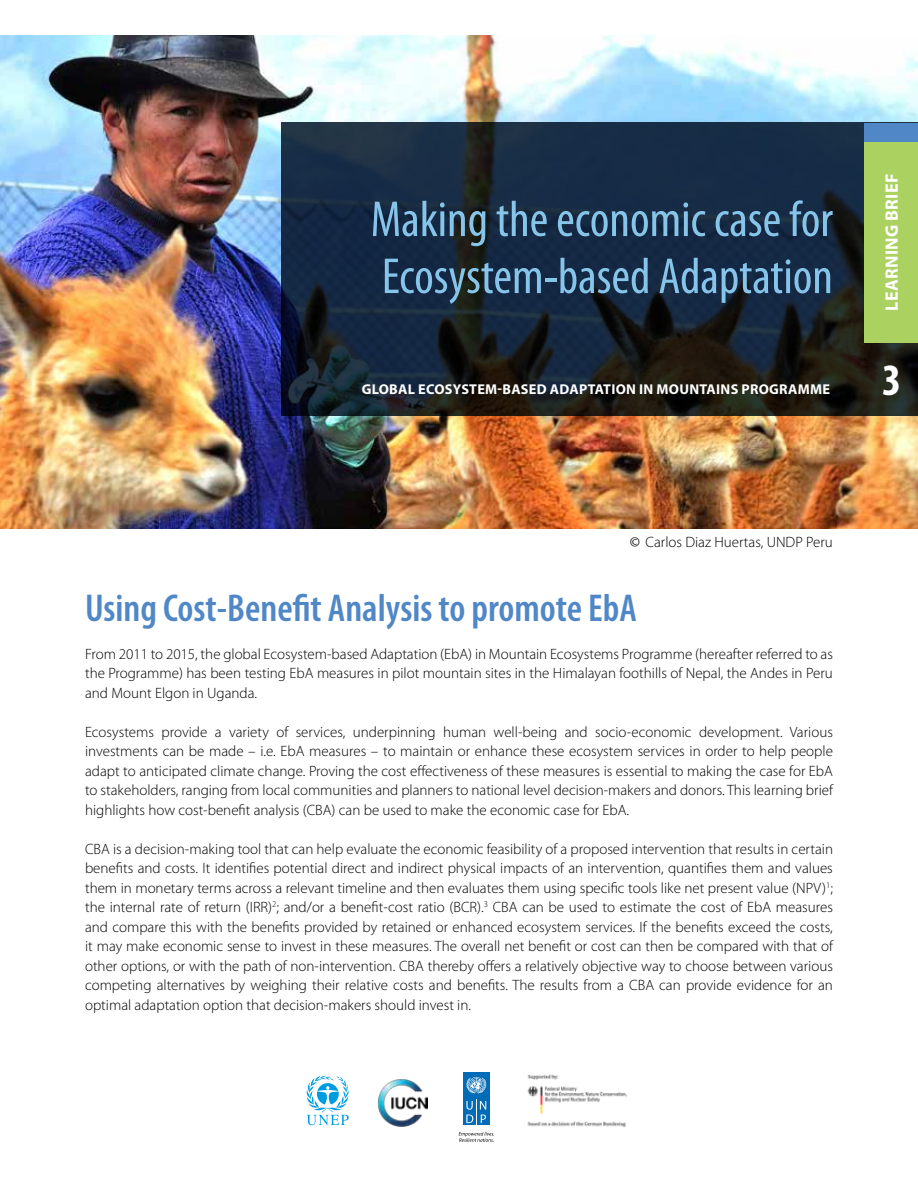
<style>
.page{position:relative;width:918px;height:1188px;background:#fff}
.page>*{position:absolute;margin:0;border:0;box-sizing:border-box;transform-origin:0 0}
.t1{font:condensed 51px/57px "Myriad Pro";color:#86c4ea}
.t2{font:700 condensed 45px "Myriad Pro";color:#fff}
.t3{font:600 condensed 39px "Myriad Pro";color:#5087c7}
.t4{font:700 18px "Myriad Pro";letter-spacing:.02em;color:#fff}
.t5{font:300 15px/19.5px "Myriad Pro";color:#000;text-align:justify}
.t6{font:700 14.25px "Myriad Pro";letter-spacing:.02em;color:#fff}
.s1{font-weight:400;font-style:italic}
</style>
<div class="page">
<img style="left:0;top:35px;width:918px;height:493px">
<svg style="left:281px;top:123px;width:637px;height:293px;background:#172434"></svg>
<div style="left:864px;top:140px;width:54px;height:203px;background:#abd261"></div>
<div style="left:864px;top:123px;width:54px;height:18px;background:#5087c7"></div>
<img style="left:527px;top:1074px;width:100px;height:54px">
<div style="left:463px;top:1099px;width:13px;height:13px;background:#006bb6"></div>
<svg style="left:477px;top:1099px;width:12px;height:13px"></svg>
<div style="left:477px;top:1112px;width:12px;height:13px;background:#006bb6"></div>
<svg style="left:480px;top:1101px;width:6px;height:22px"></svg>
<div style="left:463px;top:1112px;width:13px;height:13px;background:#006bb6"></div>
<svg style="left:466px;top:1101px;width:7px;height:22px"></svg>
<div style="left:463px;top:1072px;width:26px;height:26px;background:#006bb6"></div>
<svg style="left:466px;top:1077px;width:20px;height:17px"></svg>
<svg style="left:459px;top:1132px;width:35px;height:10px"></svg>
<img style="left:378px;top:1079px;width:49px;height:47px">
<svg style="left:306px;top:1076px;width:43px;height:49px"></svg>
<h1 class="t1" style="left:371px;top:192px;width:464px">Making the economic case for<br>Ecosystem-based Adaptation</h1>
<p class="t6" style="left:362px;top:381px;width:470px">GLOBAL ECOSYSTEM-BASED ADAPTATION IN MOUNTAINS PROGRAMME</p>
<p class="t4" style="left:882px;top:311px;width:139px;rotate:-90deg">LEARNING BRIEF</p>
<h2 class="t2" style="left:882px;top:355px;width:21px">3</h2>
<p class="t5" style="left:629px;top:533px;width:205px"><span class="s1">©</span> Carlos Diaz Huertas, UNDP Peru</p>
<h3 class="t3" style="left:85px;top:587px;width:553px">Using Cost-Benefit Analysis to promote EbA</h3>
<p class="t5" style="left:85px;top:644px;width:749px">From 2011 to 2015, the global Ecosystem-based Adaptation (EbA) in Mountain Ecosystems Programme (hereafter referred to as the Programme) has been testing EbA measures in pilot mountain sites in the Himalayan foothills of Nepal, the Andes in Peru and Mount Elgon in Uganda.</p>
<p class="t5" style="left:85px;top:722px;width:750px">Ecosystems provide a variety of services, underpinning human well-being and socio-economic development. Various investments can be made – i.e. EbA measures – to maintain or enhance these ecosystem services in order to help people adapt to anticipated climate change. Proving the cost effectiveness of these measures is essential to making the case for EbA to stakeholders, ranging from local communities and planners to national level decision-makers and donors. This learning brief highlights how cost-benefit analysis (CBA) can be used to make the economic case for EbA.</p>
<p class="t5" style="left:85px;top:839px;width:750px">CBA is a decision-making tool that can help evaluate the economic feasibility of a proposed intervention that results in certain benefits and costs. It identifies potential direct and indirect physical impacts of an intervention, quantifies them and values them in monetary terms across a relevant timeline and then evaluates them using specific tools like net present value (NPV)<sup>1</sup>; the internal rate of return (IRR)<sup>2</sup>; and/or a benefit-cost ratio (BCR).<sup>3</sup> CBA can be used to estimate the cost of EbA measures and compare this with the benefits provided by retained or enhanced ecosystem services. If the benefits exceed the costs, it may make economic sense to invest in these measures. The overall net benefit or cost can then be compared with that of other options, or with the path of non-intervention. CBA thereby offers a relatively objective way to choose between various competing alternatives by weighing their relative costs and benefits. The results from a CBA can provide evidence for an optimal adaptation option that decision-makers should invest in.</p>
</div>
